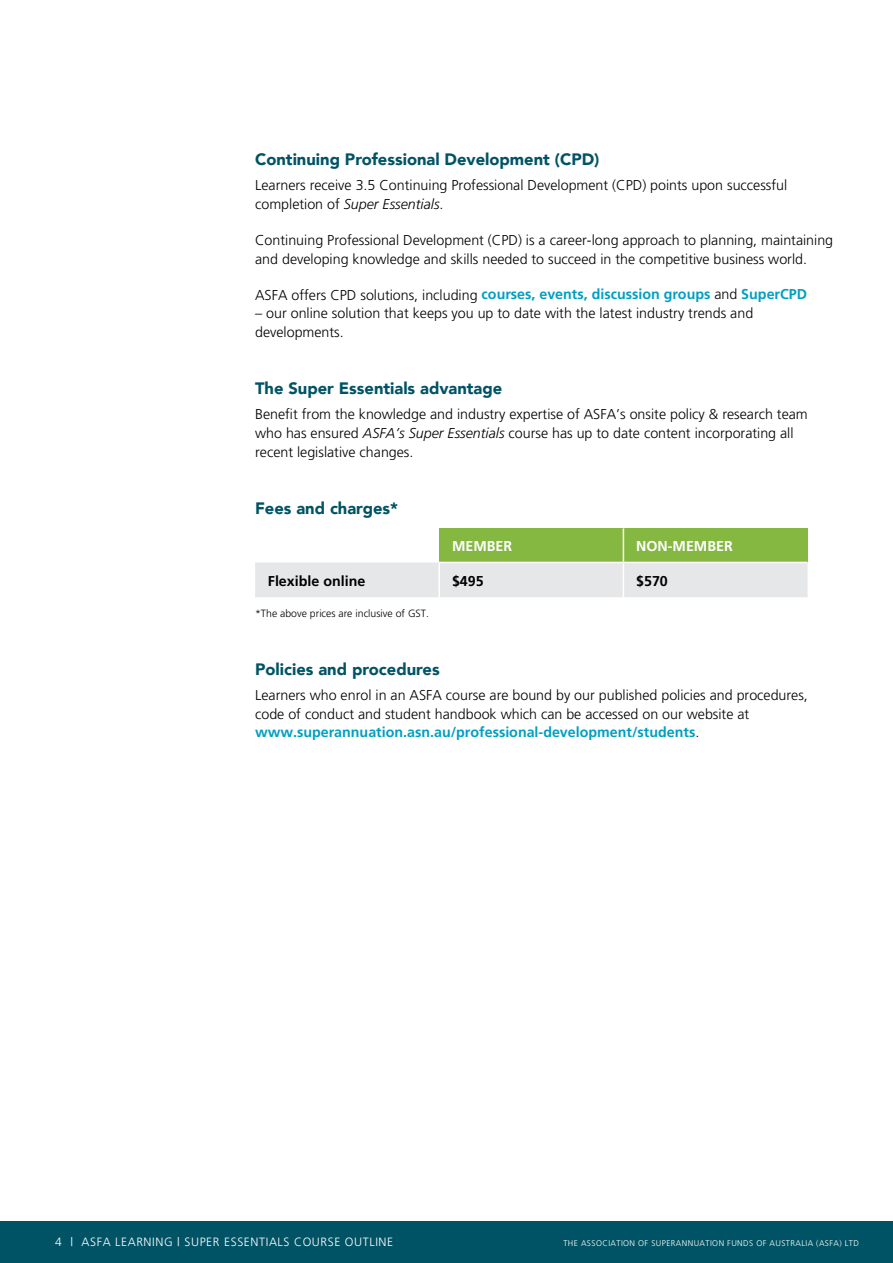
<style>
.page{position:relative;width:893px;height:1263px;background:#fff}
.page>*{position:absolute;margin:0;border:0;box-sizing:border-box;transform-origin:0 0}
.t1{font:900 16.5px "Avenir";color:#005365}
.t2{font:300 14.25px/18.8px "Frutiger";color:#000}
.t3{font:700 14.25px "Frutiger";color:#009fc2}
.t4{font:700 14.25px "Frutiger";color:#000}
.t5{font:700 14.25px "Frutiger";color:#fff}
.t6{font:300 12px "Frutiger";letter-spacing:.05em;color:#fff}
.t7{font:300 10.5px "Frutiger";color:#000}
.t8{font:300 8.25px "Frutiger";letter-spacing:.05em;color:#fff}
.s1{font-style:italic}
.s2{font-weight:300;color:#000}
.s3{font-weight:700;color:#009fc2}
</style>
<div class="page">
<div style="left:0;top:1221px;width:893px;height:42px;background:#005365"></div>
<div style="left:439px;top:528px;width:184px;height:34px;background:#85b840"></div>
<div style="left:623px;top:528px;width:184px;height:34px;background:#85b840"></div>
<div style="left:255px;top:562px;width:552px;height:35px;background:#e6e7e8"></div>
<hr style="left:623px;top:528px;width:1px;height:34px;background:#fff">
<hr style="left:438px;top:563px;width:2px;height:34px;background:#fff">
<hr style="left:623px;top:563px;width:1px;height:34px;background:#fff">
<hr style="left:438px;top:562px;width:185px;height:1px;background:#fff">
<hr style="left:623px;top:562px;width:184px;height:1px;background:#fff">
<p class="t1" style="left:255px;top:153px;width:346px">Continuing Professional Development (CPD)</p>
<p class="t2" style="left:255px;top:177px;width:534px">Learners receive 3.5 Continuing Professional Development (CPD) points upon successful completion of <span class="s1">Super Essentials</span>.</p>
<p class="t2" style="left:255px;top:232px;width:580px">Continuing Professional Development (CPD) is a career-long approach to planning, maintaining and developing knowledge and skills needed to succeed in the competitive business world.</p>
<p class="t3" style="left:255px;top:288px;width:553px"><span class="s2">ASFA offers CPD solutions, including</span> courses, events, discussion groups <span class="s2">and</span> SuperCPD</p>
<p class="t2" style="left:255px;top:305px;width:500px">– our online solution that keeps you up to date with the latest industry trends and developments.</p>
<p class="t1" style="left:255px;top:381px;width:249px">The Super Essentials advantage</p>
<p class="t2" style="left:255px;top:405px;width:554px">Benefit from the knowledge and industry expertise of ASFA’s onsite policy &amp; research team who has ensured <span class="s1">ASFA’s Super Essentials</span> course has up to date content incorporating all recent legislative changes.</p>
<p class="t1" style="left:255px;top:501px;width:145px">Fees and charges*</p>
<p class="t5" style="left:452px;top:540px;width:62px">MEMBER</p>
<p class="t5" style="left:636px;top:540px;width:98px">NON-MEMBER</p>
<p class="t4" style="left:268px;top:575px;width:99px">Flexible online</p>
<p class="t4" style="left:452px;top:575px;width:33px">$495</p>
<p class="t4" style="left:636px;top:575px;width:33px">$570</p>
<p class="t7" style="left:255px;top:609px;width:175px">*The above prices are inclusive of GST.</p>
<p class="t1" style="left:255px;top:662px;width:186px">Policies and procedures</p>
<p class="t2" style="left:255px;top:686px;width:554px">Learners who enrol in an ASFA course are bound by our published policies and procedures, code of conduct and student handbook which can be accessed on our website at <span class="s3">www.superannuation.asn.au/professional-development/students</span>.</p>
<p class="t6" style="left:55px;top:1237px;width:339px">4 | ASFA LEARNING | SUPER ESSENTIALS COURSE OUTLINE</p>
<p class="t8" style="left:563px;top:1240px;width:297px">THE ASSOCIATION OF SUPERANNUATION FUNDS OF AUSTRALIA (ASFA) LTD</p>
</div>
